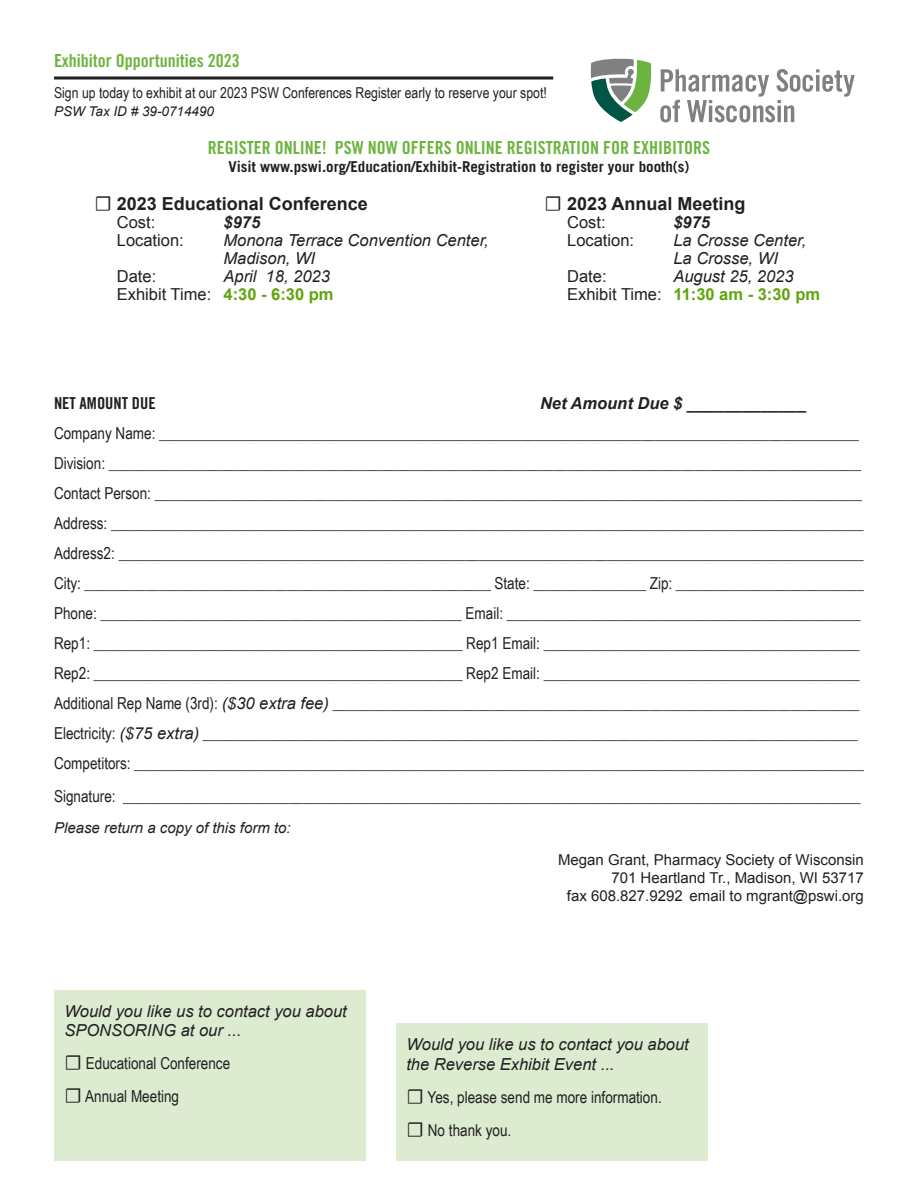
<style>
.page{position:relative;width:918px;height:1188px;background:#fff}
.page>*{position:absolute;margin:0;border:0;box-sizing:border-box;transform-origin:0 0}
.t1{font:18px "Trade Gothic LT Std Bd Cn 20";color:#6cb43f}
.t2{font:700 18px "Arial";color:#231f20}
.t3{font:16.5px "Arial Narrow";color:#231f20}
.t4{font:italic 16.5px/18px "Arial";color:#231f20}
.t5{font:700 16.5px/18px "Arial";color:#61a40f}
.t6{font:16.5px "Arial";color:#231f20}
.t7{font:italic 700 16.5px "Arial";color:#231f20}
.t8{font:16.5px "Trade Gothic LT Std Bd Cn 20";color:#231f20}
.t9{font:15px/18px "Arial";color:#231f20;text-align:right}
.t10{font:15px "Arial Narrow";color:#231f20}
.t11{font:700 15px "Trade Gothic LT Std";color:#231f20}
.t12{font:italic 15px "Arial";color:#231f20}
.t13{font:italic 13.5px "Arial";color:#231f20}
.s1{font-family:"Minion Pro";font-weight:400;font-size:21px}
.s2{font-style:normal}
.s3{font-weight:700;font-style:normal;color:#61a40f}
.s4{font-weight:400;font-style:italic;color:#231f20}
.s5{font-weight:400;color:#231f20}
.s6{font-family:"Arial";font-style:italic}
.s7{font-family:"Minion Pro";font-size:21px}
</style>
<div class="page">
<svg style="left:54px;top:76px;width:499px;height:4px;background:#595657"></svg>
<svg style="left:660px;top:69px;width:195px;height:53px"></svg>
<svg style="left:591px;top:58px;width:60px;height:64px"></svg>
<div style="left:54px;top:990px;width:312px;height:170px;background:#ddebd1"></div>
<div style="left:396px;top:1023px;width:312px;height:138px;background:#ddebd1"></div>
<p class="t1" style="left:54px;top:50px;width:187px">Exhibitor Opportunities 2023</p>
<p class="t10" style="left:54px;top:82px;width:494px">Sign up today to exhibit at our 2023 PSW Conferences Register early to reserve your spot!</p>
<p class="t13" style="left:54px;top:102px;width:162px">PSW Tax ID # 39-0714490</p>
<p class="t1" style="left:208px;top:137px;width:504px">REGISTER ONLINE! PSW NOW OFFERS ONLINE REGISTRATION FOR EXHIBITORS</p>
<p class="t11" style="left:228px;top:158px;width:463px">Visit www.pswi.org/Education/Exhibit-Registration to register your booth(s)</p>
<p class="t2" style="left:94px;top:192px;width:275px"><span class="s1">☐</span> 2023 Educational Conference</p>
<p class="t6" style="left:117px;top:212px;width:40px">Cost:</p>
<p class="t7" style="left:224px;top:212px;width:38px">$975</p>
<p class="t6" style="left:117px;top:230px;width:68px">Location:</p>
<p class="t4" style="left:223px;top:232px;width:267px">Monona Terrace Convention Center,<br>Madison, WI</p>
<p class="t6" style="left:117px;top:266px;width:41px">Date:</p>
<p class="t4" style="left:117px;top:268px;width:218px;text-align:right">April 18, 2023<br><span class="s2">Exhibit Time:</span> <span class="s3">4:30 - 6:30 pm</span></p>
<p class="t2" style="left:544px;top:192px;width:203px"><span class="s1">☐</span> 2023 Annual Meeting</p>
<p class="t6" style="left:567px;top:212px;width:40px">Cost:</p>
<p class="t7" style="left:673px;top:212px;width:38px">$975</p>
<p class="t6" style="left:567px;top:230px;width:68px">Location:</p>
<p class="t4" style="left:673px;top:232px;width:134px">La Crosse Center,<br>La Crosse, WI</p>
<p class="t6" style="left:567px;top:266px;width:41px">Date:</p>
<p class="t5" style="left:567px;top:268px;width:254px;text-indent:106px"><span class="s4">August 25, 2023<br></span><span class="s5">Exhibit Time:</span> 11:30 am - 3:30 pm</p>
<p class="t8" style="left:54px;top:393px;width:103px">NET AMOUNT DUE</p>
<p class="t7" style="left:540px;top:393px;width:268px">Net Amount Due $ _____________</p>
<p class="t3" style="left:54px;top:421px;width:807px">Company Name: _____________________________________________________________________________________________</p>
<p class="t3" style="left:54px;top:451px;width:809px">Division: ____________________________________________________________________________________________________</p>
<p class="t3" style="left:54px;top:481px;width:810px">Contact Person: ______________________________________________________________________________________________</p>
<p class="t3" style="left:54px;top:511px;width:811px">Address: ____________________________________________________________________________________________________</p>
<p class="t3" style="left:54px;top:541px;width:811px">Address2: ___________________________________________________________________________________________________</p>
<p class="t3" style="left:54px;top:571px;width:811px">City: ______________________________________________________ State: _______________ Zip: _________________________</p>
<p class="t3" style="left:54px;top:601px;width:808px">Phone: ________________________________________________ Email: _______________________________________________</p>
<p class="t3" style="left:54px;top:631px;width:807px">Rep1: _________________________________________________ Rep1 Email: __________________________________________</p>
<p class="t3" style="left:54px;top:661px;width:807px">Rep2: _________________________________________________ Rep2 Email: __________________________________________</p>
<p class="t3" style="left:54px;top:691px;width:807px">Additional Rep Name (3rd): <span class="s6">($30 extra fee)</span> ______________________________________________________________________</p>
<p class="t3" style="left:54px;top:721px;width:805px">Electricity: <span class="s6">($75 extra)</span> _______________________________________________________________________________________</p>
<p class="t3" style="left:54px;top:751px;width:811px">Competitors: _________________________________________________________________________________________________</p>
<p class="t3" style="left:54px;top:784px;width:808px">Signature: __________________________________________________________________________________________________</p>
<p class="t12" style="left:54px;top:818px;width:238px">Please return a copy of this form to:</p>
<p class="t9" style="left:558px;top:850px;width:307px">Megan Grant, Pharmacy Society of Wisconsin<br>701 Heartland Tr., Madison, WI 53717</p>
<p class="t9" style="left:567px;top:886px;width:299px">fax 608.827.9292 email to mgrant@pswi.org</p>
<p class="t4" style="left:64px;top:1002px;width:284px;line-height:19.5px">Would you like us to contact you about<br>SPONSORING at our ...</p>
<p class="t3" style="left:64px;top:1051px;width:167px"><span class="s7">☐</span> Educational Conference</p>
<p class="t3" style="left:64px;top:1084px;width:116px"><span class="s7">☐</span> Annual Meeting</p>
<p class="t4" style="left:406px;top:1035px;width:284px;line-height:19.5px">Would you like us to contact you about the Reverse Exhibit Event ...</p>
<p class="t3" style="left:406px;top:1085px;width:257px"><span class="s7">☐</span> Yes, please send me more information.</p>
<p class="t3" style="left:406px;top:1118px;width:107px"><span class="s7">☐</span> No thank you.</p>
</div>
